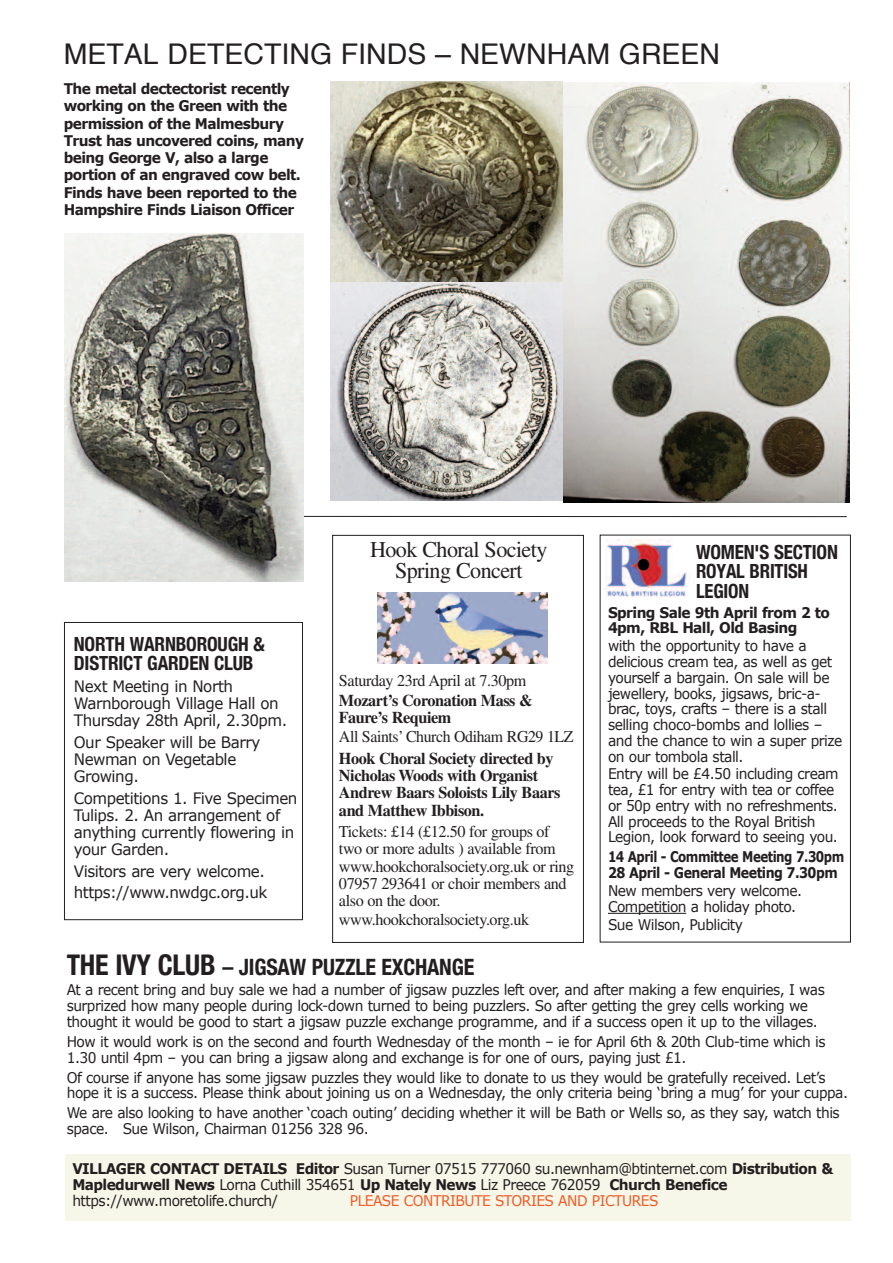
<style>
.page{position:relative;width:893px;height:1263px;background:#fff}
.page>*{position:absolute;margin:0;border:0;box-sizing:border-box;transform-origin:0 0}
.t1{font:28.5px "Helvetica";color:#231f20}
.t2{font:700 condensed 22.5px "Helvetica Neue";letter-spacing:-.01em;color:#231f20}
.t3{font:22.5px/21px "Times";letter-spacing:-.025em;color:#231f20;text-align:center}
.t4{font:700 condensed 19.5px/19.5px "Helvetica Neue";letter-spacing:-.01em;color:#231f20}
.t5{font:16.5px/17.2px "Times";letter-spacing:-.025em;color:#231f20}
.t6{font:700 16.5px/17.2px "Times";letter-spacing:-.025em;color:#231f20}
.t7{font:16.5px "Times";letter-spacing:-.025em;color:#231f20;scale:.96 1}
.t8{font:15.75px/17.2px "Verdana";letter-spacing:-.03em;color:#231f20;scale:.96 1}
.t9{font:14.7px/15.8px "Verdana";letter-spacing:-.04em;color:#231f20;scale:.94 1}
.t10{font:700 14.7px/17.2px "Verdana";letter-spacing:-.045em;color:#231f20;scale:.94 1}
.t11{font:700 14.7px/15.8px "Verdana";letter-spacing:-.045em;color:#231f20;scale:.81 1}
.t12{font:14.7px "Verdana";letter-spacing:-.04em;color:#f15a25;scale:.94 1}
.s1{font-size:28.5px}
.s2{font-weight:700}
</style>
<div class="page">
<div style="left:600px;top:535px;width:251px;height:407px;border:1px solid #231f20"></div>
<hr style="left:608px;top:913px;width:78px;height:1px;background:#231f20">
<img style="left:605px;top:539px;width:82px;height:58px">
<div style="left:64px;top:622px;width:239px;height:298px;border:1px solid #231f20"></div>
<img style="left:331px;top:81px;width:231px;height:202px">
<img style="left:331px;top:283px;width:232px;height:218px">
<img style="left:563px;top:83px;width:287px;height:420px">
<div style="left:332px;top:535px;width:252px;height:408px;border:1px solid #231f20"></div>
<img style="left:378px;top:593px;width:169px;height:70px">
<hr style="left:296px;top:516px;width:551px;height:1px;background:#231f20">
<img style="left:64px;top:233px;width:240px;height:348px">
<div style="left:65px;top:1154px;width:785px;height:67px;background:#f6f7e8"></div>
<h1 class="t1" style="left:64px;top:42px;width:658px">METAL DETECTING FINDS – NEWNHAM GREEN</h1>
<p class="t10" style="left:64px;top:80px;width:257px">the metal dectectorist recently working on the Green with the permission of the Malmesbury trust has uncovered coins, many being George V, also a large portion of an engraved cow belt.<br>Finds have been reported to the<br>Hampshire Finds liaison Officer</p>
<h2 class="t3" style="left:370px;top:542px;width:179px">Hook Choral Society<br>Spring Concert</h2>
<h3 class="t4" style="left:696px;top:542px;width:143px">WOMEN'S SECTION<br>ROYAL BRITISH<br>LEGION</h3>
<p class="t10" style="left:608px;top:604px;width:238px;line-height:15.8px">spring sale 9th april from 2 to<br>4pm, RBl Hall, Old Basing</p>
<p class="t9" style="left:608px;top:638px;width:251px">with the opportunity to have a delicious cream tea, as well as get yourself a bargain. On sale will be jewellery, books, jigsaws, bric-a&shy;brac, toys, crafts – there is a stall selling choco-bombs and lollies – and the chance to win a super prize on our tombola stall.</p>
<p class="t9" style="left:608px;top:766px;width:247px">Entry will be £4.50 including cream tea, £1 for entry with tea or coffee or 50p entry with no refreshments.<br>All proceeds to the Royal British Legion, look forward to seeing you.</p>
<p class="t11" style="left:608px;top:849px;width:293px">14 april - committee Meeting 7.30pm<br>28 april - General Meeting 7.30pm</p>
<p class="t9" style="left:608px;top:882px;width:208px">New members very welcome.<br>Competition a holiday photo.</p>
<p class="t9" style="left:608px;top:916px;width:145px">Sue Wilson, Publicity</p>
<h3 class="t4" style="left:74px;top:634px;width:192px">NORTH WARNBOROUGH &amp;<br>DISTRICT GARDEN CLUB</h3>
<p class="t8" style="left:74px;top:677px;width:224px">Next Meeting in North<br>Warnborough Village Hall on<br>Thursday 28th April, 2.30pm.</p>
<p class="t8" style="left:74px;top:733px;width:196px">Our Speaker will be Barry<br>Newman on Vegetable<br>Growing.</p>
<p class="t8" style="left:74px;top:789px;width:234px">Competitions 1. Five Specimen<br>Tulips. 2. An arrangement of anything currently flowering in your Garden.</p>
<p class="t8" style="left:74px;top:860px;width:203px;line-height:21.5px">Visitors are very welcome. https://www.nwdgc.org.uk</p>
<p class="t5" style="left:339px;top:674px;width:189px">Saturday 23rd April at 7.30pm</p>
<p class="t6" style="left:339px;top:693px;width:195px">Mozart’s Coronation Mass &amp;<br>Faure’s Requiem</p>
<p class="t7" style="left:339px;top:731px;width:246px">All Saints’ Church Odiham RG29 1LZ</p>
<p class="t6" style="left:339px;top:751px;width:223px">Hook Choral Society directed by<br>Nicholas Woods with Organist<br>Andrew Baars Soloists Lily Baars and Matthew Ibbison.</p>
<p class="t5" style="left:339px;top:824px;width:237px">Tickets: £14 (£12.50 for groups of two or more adults ) available from www.hookchoralsociety.org.uk or ring<br>07957 293641 or choir members and also on the door.</p>
<p class="t5" style="left:339px;top:913px;width:192px">www.hookchoralsociety.org.uk</p>
<h2 class="t2" style="left:67px;top:954px;width:409px"><span class="s1">THE IVY CLUB</span> – JIGSAW PUZZLE EXCHANGE</h2>
<p class="t9" style="left:67px;top:982px;width:808px">At a recent bring and buy sale we had a number of jigsaw puzzles left over, and after making a few enquiries, I was surprized how many people during lock-down turned to being puzzlers. So after getting the grey cells working we thought it would be good to start a jigsaw puzzle exchange programme, and if a success open it up to the villages.</p>
<p class="t9" style="left:67px;top:1033px;width:809px">How it would work is on the second and fourth Wednesday of the month – ie for April 6th &amp; 20th Club-time which is<br>1.30 until 4pm – you can bring a jigsaw along and exchange is for one of ours, paying just £1.</p>
<p class="t9" style="left:67px;top:1069px;width:833px">Of course if anyone has some jigsaw puzzles they would like to donate to us they would be gratefully received. Let’s hope it is a success. Please think about joining us on a Wednesday, the only criteria being ‘bring a mug’ for your cuppa.</p>
<p class="t9" style="left:67px;top:1105px;width:824px">We are also looking to have another ‘coach outing’ deciding whether it will be Bath or Wells so, as they say, watch this space. Sue Wilson, Chairman 01256 328 96.</p>
<p class="t9" style="left:72px;top:1161px;width:811px"><span class="s2">VillaGeR cOntact details editor</span> Susan Turner 07515 777060 su.newnham@btinternet.com <span class="s2">distribution &amp;<br>Mapledurwell news</span> Lorna Cuthill 354651 <span class="s2">up nately news</span> Liz Preece 762059 <span class="s2">church Benefice </span>https://www.moretolife.church/</p>
<p class="t12" style="left:350px;top:1191px;width:330px">PLEASE CONTRIBUTE STORIES AND PICTURES</p>
</div>
